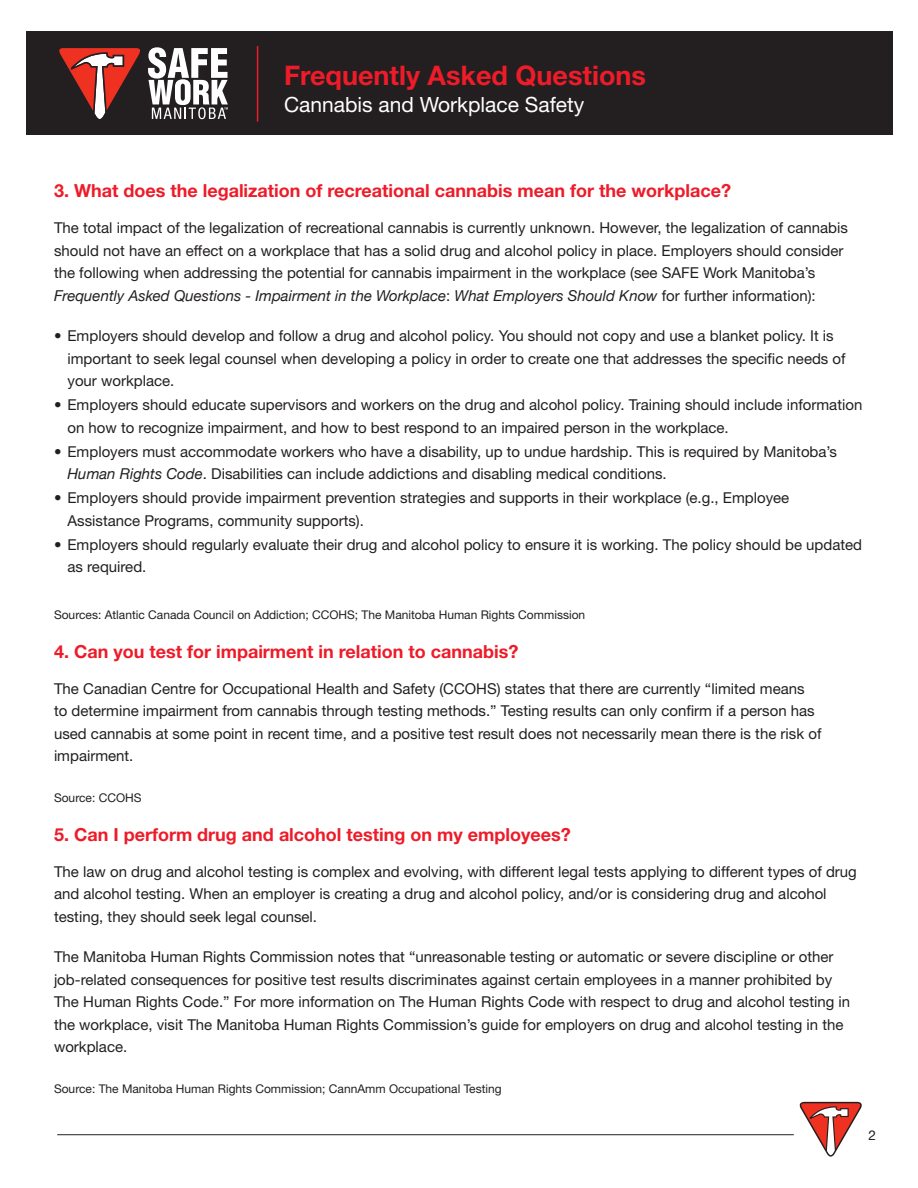
<style>
.page{position:relative;width:918px;height:1188px;background:#fff}
.page>*{position:absolute;margin:0;border:0;box-sizing:border-box;transform-origin:0 0}
.t1{font:700 27px "Helvetica Neue";color:#ee1b29}
.t2{font:21px "Helvetica Neue";color:#fff}
.t3{font:700 18px "Helvetica Neue";color:#ee1b29}
.t4{font:15px/22.5px "Helvetica Neue";color:#231f20}
.t5{font:13.5px "Helvetica Neue";color:#231f20}
.t6{font:12px "Helvetica Neue";color:#231f20}
.s1{font-style:italic}
</style>
<div class="page">
<div style="left:26px;top:31px;width:866px;height:104px;background:#231f20"></div>
<svg style="left:59px;top:47px;width:169px;height:73px"></svg>
<hr style="left:57px;top:1134px;width:737px;height:1px;background:#231f20">
<hr style="left:257px;top:46px;width:1px;height:76px;background:#ee1b29">
<svg style="left:800px;top:1102px;width:62px;height:55px"></svg>
<h1 class="t1" style="left:284px;top:51px;width:364px">Frequently Asked Questions</h1>
<h2 class="t2" style="left:284px;top:92px;width:302px">Cannabis and Workplace Safety</h2>
<p class="t3" style="left:54px;top:174px;width:679px">3. What does the legalization of recreational cannabis mean for the workplace?</p>
<p class="t4" style="left:54px;top:216px;width:795px">The total impact of the legalization of recreational cannabis is currently unknown. However, the legalization of cannabis should not have an effect on a workplace that has a solid drug and alcohol policy in place. Employers should consider the following when addressing the potential for cannabis impairment in the workplace (see SAFE Work Manitoba’s <span class="s1">Frequently Asked Questions - Impairment in the Workplace</span>: <span class="s1">What Employers Should Know</span> for further information):</p>
<p class="t4" style="left:68px;top:324px;width:780px;text-indent:-14px">• Employers should develop and follow a drug and alcohol policy. You should not copy and use a blanket policy. It is important to seek legal counsel when developing a policy in order to create one that addresses the specific needs of your workplace.</p>
<p class="t4" style="left:68px;top:393px;width:796px;text-indent:-14px">• Employers should educate supervisors and workers on the drug and alcohol policy. Training should include information on how to recognize impairment, and how to best respond to an impaired person in the workplace.</p>
<p class="t4" style="left:68px;top:440px;width:771px;text-indent:-14px">• Employers must accommodate workers who have a disability, up to undue hardship. This is required by Manitoba’s<br><span class="s1">Human Rights Code</span>. Disabilities can include addictions and disabling medical conditions.</p>
<p class="t4" style="left:68px;top:486px;width:723px;text-indent:-14px">• Employers should provide impairment prevention strategies and supports in their workplace (e.g., Employee<br>Assistance Programs, community supports).</p>
<p class="t4" style="left:68px;top:533px;width:796px;text-indent:-14px">• Employers should regularly evaluate their drug and alcohol policy to ensure it is working. The policy should be updated as required.</p>
<p class="t6" style="left:54px;top:607px;width:533px">Sources: Atlantic Canada Council on Addiction; CCOHS; The Manitoba Human Rights Commission</p>
<p class="t3" style="left:54px;top:635px;width:466px">4. Can you test for impairment in relation to cannabis?</p>
<p class="t4" style="left:54px;top:677px;width:769px">The Canadian Centre for Occupational Health and Safety (CCOHS) states that there are currently “limited means to determine impairment from cannabis through testing methods.” Testing results can only confirm if a person has used cannabis at some point in recent time, and a positive test result does not necessarily mean there is the risk of impairment.</p>
<p class="t6" style="left:54px;top:790px;width:89px">Source: CCOHS</p>
<p class="t3" style="left:54px;top:818px;width:518px">5. Can I perform drug and alcohol testing on my employees?</p>
<p class="t4" style="left:54px;top:860px;width:804px">The law on drug and alcohol testing is complex and evolving, with different legal tests applying to different types of drug and alcohol testing. When an employer is creating a drug and alcohol policy, and/or is considering drug and alcohol testing, they should seek legal counsel.</p>
<p class="t4" style="left:54px;top:945px;width:798px">The Manitoba Human Rights Commission notes that “unreasonable testing or automatic or severe discipline or other job-related consequences for positive test results discriminates against certain employees in a manner prohibited by The Human Rights Code.” For more information on The Human Rights Code with respect to drug and alcohol testing in the workplace, visit The Manitoba Human Rights Commission’s guide for employers on drug and alcohol testing in the workplace.</p>
<p class="t6" style="left:54px;top:1081px;width:449px">Source: The Manitoba Human Rights Commission; CannAmm Occupational Testing</p>
<p class="t5" style="left:868px;top:1127px;width:9px">2</p>
</div>
